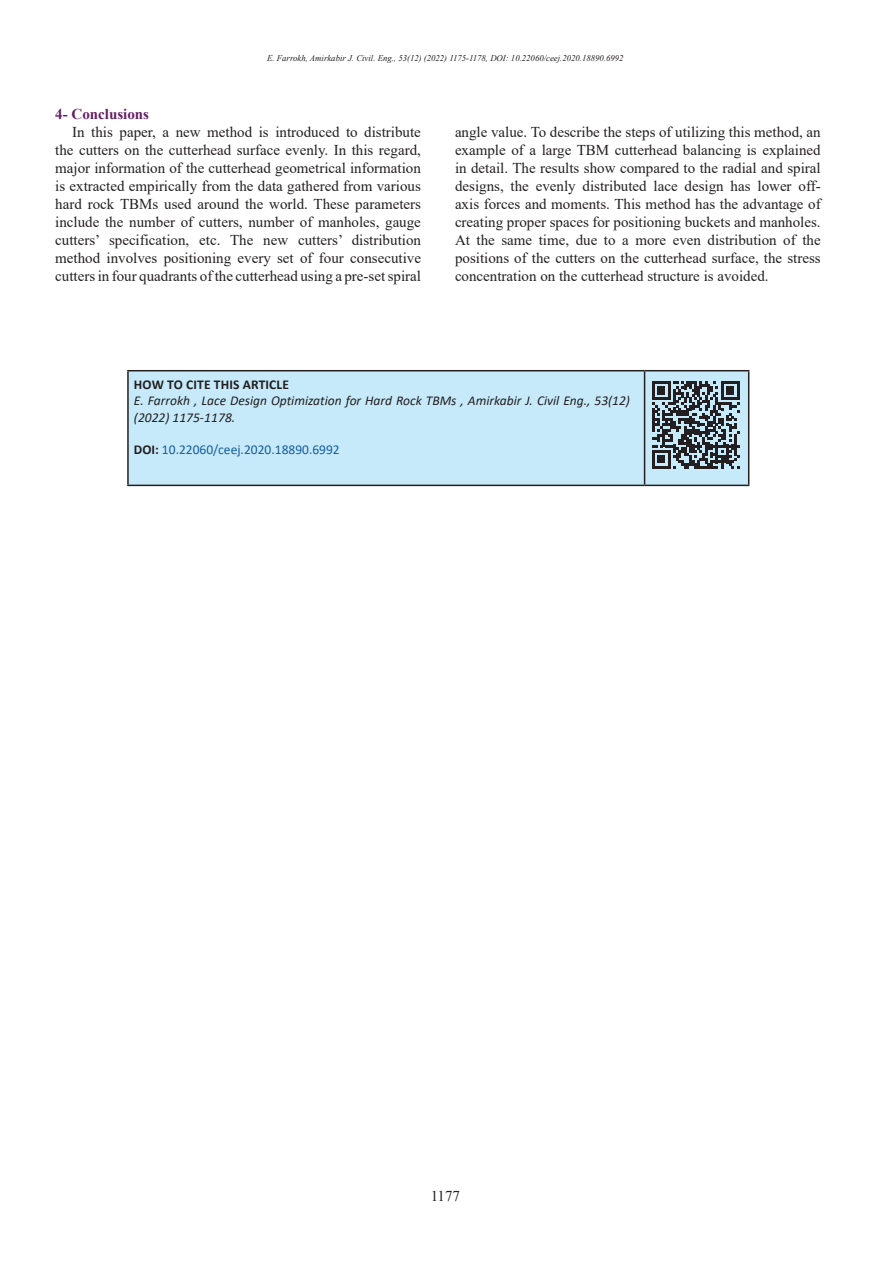
<style>
.page{position:relative;width:893px;height:1263px;background:#fff}
.page>*{position:absolute;margin:0;border:0;box-sizing:border-box;transform-origin:0 0}
.Normal_Text{font:15px/18px "Times New Roman";color:#231f20;text-align:justify}
.t1{font:700 15px "Times New Roman";color:#632065}
.t2{font:italic 13.5px/16.2px "Calibri";color:#231f20}
.t3{font:13.5px "Calibri";color:#175d9e}
.t4{font:700 13.5px "Calibri";letter-spacing:.01em;color:#231f20}
.t5{font:italic 8.7px "Times New Roman";color:#231f20}
.s1{font-weight:700;color:#231f20}
</style>
<div class="page">
<div style="left:129px;top:371px;width:619px;height:114px;background:#c6eafa"></div>
<hr style="left:127px;top:370px;width:518px;height:1px;background:#231f20">
<hr style="left:127px;top:371px;width:2px;height:114px;background:#231f20">
<hr style="left:645px;top:370px;width:104px;height:1px;background:#231f20">
<hr style="left:644px;top:371px;width:1px;height:114px;background:#231f20">
<hr style="left:748px;top:371px;width:1px;height:114px;background:#231f20">
<hr style="left:127px;top:485px;width:518px;height:1px;background:#231f20">
<hr style="left:645px;top:485px;width:104px;height:1px;background:#231f20">
<svg style="left:652px;top:381px;width:87px;height:88px;background:#68757c"></svg>
<p class="t5" style="left:267px;top:52px;width:358px">E. Farrokh, Amirkabir J. Civil. Eng., 53(12) (2022) 1175-1178, DOI: 10.22060/ceej.2020.18890.6992</p>
<p class="t1" style="left:55px;top:103px;width:95px">4- Conclusions</p>
<p class="Normal_Text" style="left:55px;top:122px;width:367px;text-indent:17px">In this paper, a new method is introduced to distribute the cutters on the cutterhead surface evenly. In this regard, major information of the cutterhead geometrical information is extracted empirically from the data gathered from various hard rock TBMs used around the world. These parameters include the number of cutters, number of manholes, gauge cutters’ specification, etc. The new cutters’ distribution method involves positioning every set of four consecutive cutters in four quadrants of the cutterhead using a pre-set spiral</p>
<p class="Normal_Text" style="left:455px;top:122px;width:367px">angle value. To describe the steps of utilizing this method, an example of a large TBM cutterhead balancing is explained in detail. The results show compared to the radial and spiral designs, the evenly distributed lace design has lower off&shy;axis forces and moments. This method has the advantage of creating proper spaces for positioning buckets and manholes.<br>At the same time, due to a more even distribution of the positions of the cutters on the cutterhead surface, the stress concentration on the cutterhead structure is avoided.</p>
<p class="t4" style="left:134px;top:375px;width:157px">HOW TO CITE THIS ARTICLE</p>
<p class="t2" style="left:134px;top:392px;width:498px">E. Farrokh , Lace Design Optimization for Hard Rock TBMs , Amirkabir J. Civil Eng., 53(12) (2022) 1175-1178.</p>
<p class="t3" style="left:134px;top:440px;width:207px"><span class="s1">DOI:</span> 10.22060/ceej.2020.18890.6992</p>
<p class="Normal_Text" style="left:431px;top:1186px;width:31px">1177</p>
</div>
